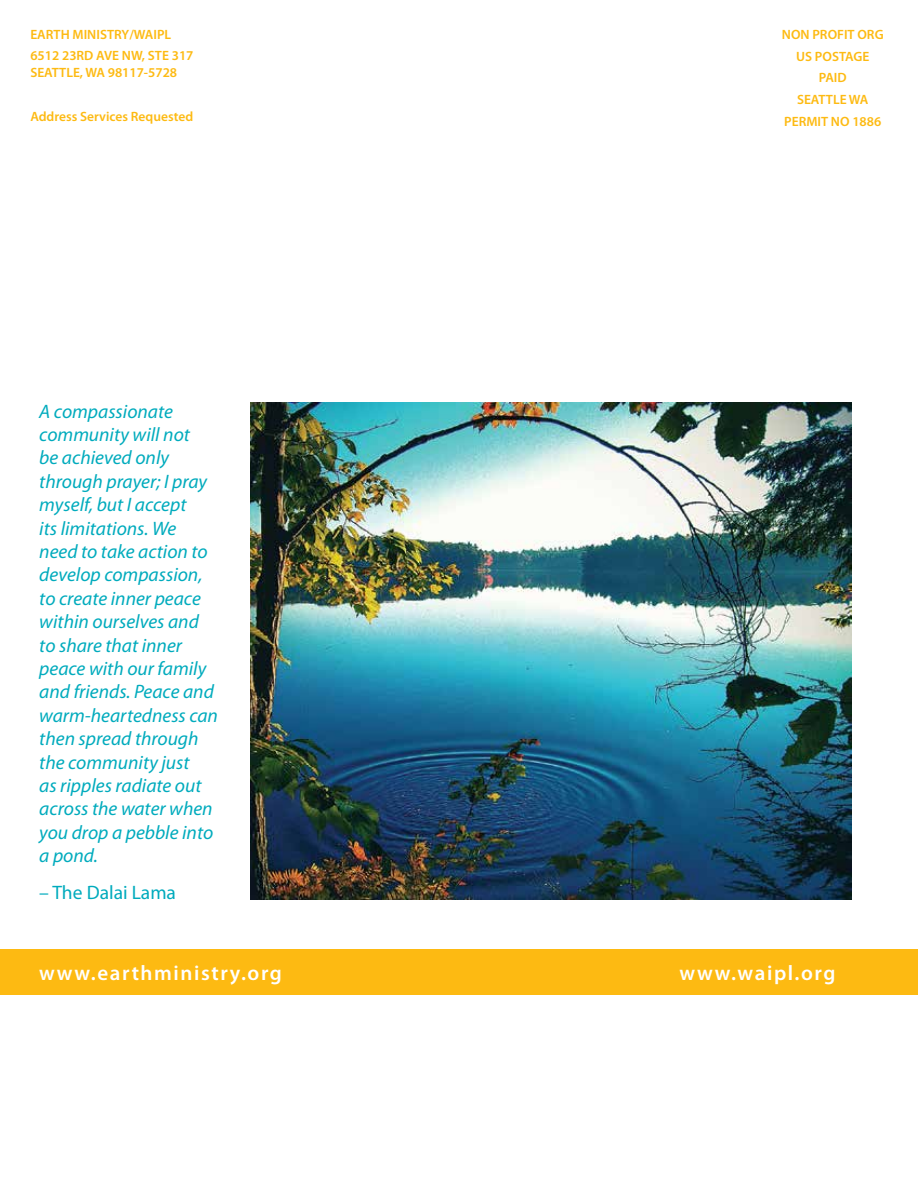
<style>
.page{position:relative;width:918px;height:1188px;background:#fff}
.page>*{position:absolute;margin:0;border:0;box-sizing:border-box;transform-origin:0 0}
.t1{font:600 21px "Myriad Pro";letter-spacing:.075em;color:#fff}
.t2{font:italic 19.5px/23.4px "Myriad Pro";color:#00abbd}
.t3{font:19.5px "Myriad Pro";color:#00abbd}
.t4{font:600 13.5px/21.9px "Myriad Pro";color:#fdba12;text-align:center}
</style>
<div class="page">
<div style="left:0;top:949px;width:918px;height:46px;background:#fdba12"></div>
<img style="left:250px;top:403px;width:601px;height:497px">
<p class="t4" style="left:30px;top:23px;width:165px;text-align:left">EARTH MINISTRY/WAIPL<br>6512 23RD AVE NW, STE 317</p>
<p class="t4" style="left:30px;top:62px;width:148px">SEATTLE, WA 98117-5728</p>
<p class="t4" style="left:30px;top:105px;width:164px">Address Services Requested</p>
<p class="t2" style="left:39px;top:400px;width:180px">A compassionate community will not<br>be achieved only through prayer; I pray myself, but I accept<br>its limitations. We need to take action to develop compassion, to create inner peace within ourselves and to share that inner peace with our family and friends. Peace and warm-heartedness can then spread through the community just<br>as ripples radiate out across the water when you drop a pebble into a pond.</p>
<p class="t3" style="left:39px;top:882px;width:138px">– The Dalai Lama</p>
<p class="t4" style="left:782px;top:23px;width:103px">NON PROFIT ORG<br>US POSTAGE<br>PAID<br>SEATTLE WA<br>PERMIT NO 1886</p>
<p class="t1" style="left:39px;top:961px;width:244px">www.earthministry.org</p>
<p class="t1" style="left:679px;top:961px;width:158px">www.waipl.org</p>
</div>
